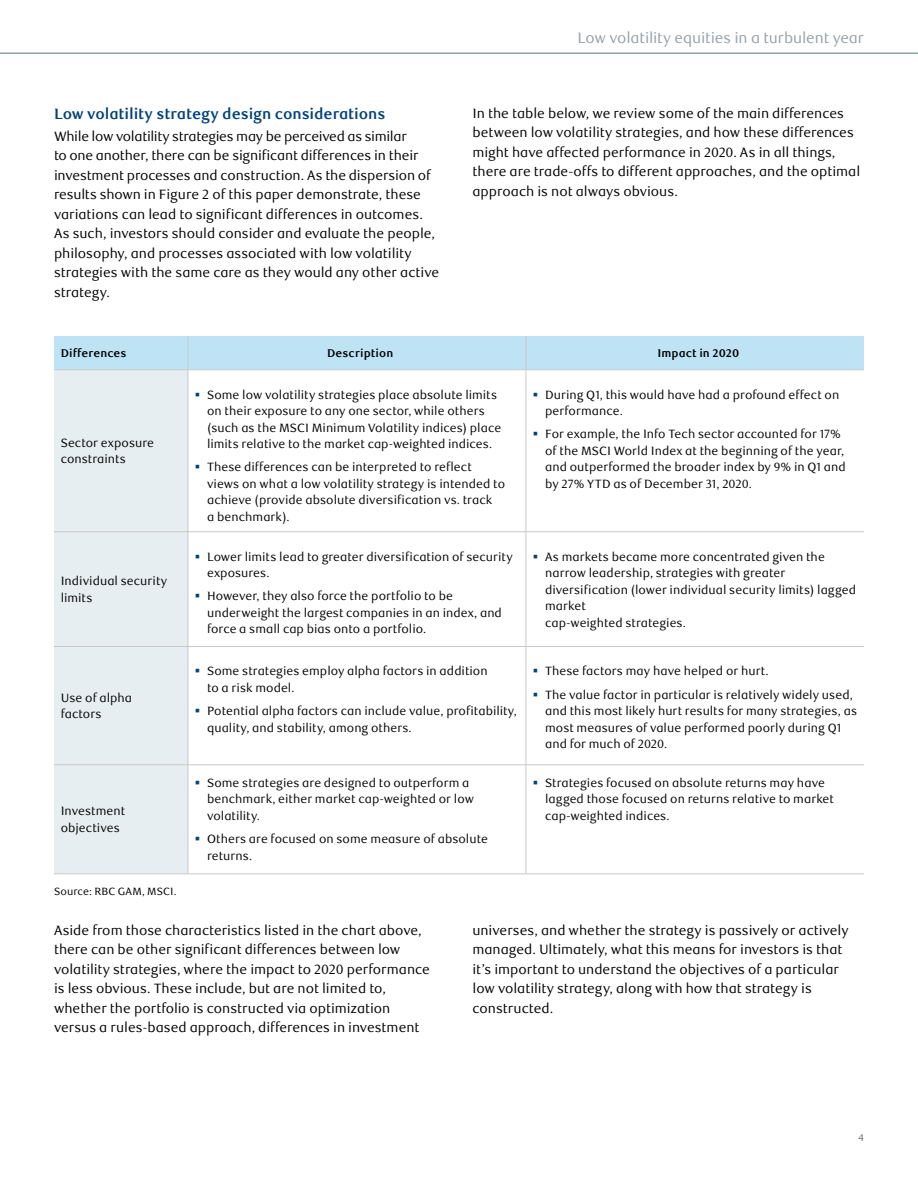
<style>
.page{position:relative;width:918px;height:1188px;background:#fff}
.page>*{position:absolute;margin:0;border:0;box-sizing:border-box;transform-origin:0 0}
.Inside_Pages_ACC_H2_Subhead{font:700 15px "RBC Text";letter-spacing:-.01em;color:#00427a}
.t1{font:15px "RBC Text";letter-spacing:-.01em;color:#95a0a9}
.Inside_Pages_ACC_P_Body{font:13.5px/19.5px "RBC Text";letter-spacing:-.005em;color:#000}
.Charts_Tables_ACC_T_Chart_Table_Text{font:12px/16.5px "RBC Text";letter-spacing:.005em;color:#000}
.Charts_Tables_ACC_T_Chart_Table_Text-2{font:700 11.25px "RBC Text";letter-spacing:.005em;color:#000}
.Charts_Tables_ACC_P_Chart_Footnotes_KL{font:10.5px "RBC Text";letter-spacing:.01em;color:#000}
.t2{font:9.75px "RBC Text";color:#6d6e71}
.s1{color:#00427a}
</style>
<div class="page">
<hr style="left:0;top:52px;width:918px;height:2px;background:#95a0a9">
<div style="left:54px;top:336px;width:810px;height:33px;background:#bde3f5"></div>
<div style="left:54px;top:370px;width:134px;height:503px;background:#e7eef1"></div>
<hr style="left:188px;top:336px;width:1px;height:34px;background:#c7c8ca">
<hr style="left:54px;top:369px;width:134px;height:1px;background:#c7c8ca">
<hr style="left:54px;top:531px;width:134px;height:1px;background:#c7c8ca">
<hr style="left:54px;top:646px;width:134px;height:1px;background:#c7c8ca">
<hr style="left:54px;top:765px;width:134px;height:1px;background:#c7c8ca">
<hr style="left:188px;top:369px;width:338px;height:1px;background:#c7c8ca">
<hr style="left:526px;top:369px;width:338px;height:1px;background:#c7c8ca">
<hr style="left:188px;top:531px;width:338px;height:1px;background:#c7c8ca">
<hr style="left:526px;top:531px;width:338px;height:1px;background:#c7c8ca">
<hr style="left:188px;top:646px;width:338px;height:1px;background:#c7c8ca">
<hr style="left:526px;top:646px;width:338px;height:1px;background:#c7c8ca">
<hr style="left:188px;top:765px;width:338px;height:1px;background:#c7c8ca">
<hr style="left:526px;top:765px;width:338px;height:1px;background:#c7c8ca">
<hr style="left:188px;top:370px;width:1px;height:162px;background:#c7c8ca">
<hr style="left:526px;top:370px;width:1px;height:162px;background:#c7c8ca">
<hr style="left:188px;top:532px;width:1px;height:114px;background:#c7c8ca">
<hr style="left:526px;top:532px;width:1px;height:114px;background:#c7c8ca">
<hr style="left:188px;top:647px;width:1px;height:118px;background:#c7c8ca">
<hr style="left:526px;top:647px;width:1px;height:118px;background:#c7c8ca">
<hr style="left:188px;top:765px;width:1px;height:108px;background:#c7c8ca">
<hr style="left:526px;top:765px;width:1px;height:108px;background:#c7c8ca">
<hr style="left:526px;top:336px;width:1px;height:34px;background:#c7c8ca">
<hr style="left:54px;top:873px;width:134px;height:1px;background:#c7c8ca">
<hr style="left:188px;top:873px;width:338px;height:1px;background:#c7c8ca">
<hr style="left:526px;top:873px;width:338px;height:1px;background:#c7c8ca">
<h2 class="Inside_Pages_ACC_H2_Subhead" style="left:54px;top:105px;width:333px">Low volatility strategy design considerations</h2>
<p class="Inside_Pages_ACC_P_Body" style="left:54px;top:127px;width:387px">While low volatility strategies may be perceived as similar<br>to one another, there can be significant differences in their investment processes and construction. As the dispersion of results shown in Figure 2 of this paper demonstrate, these variations can lead to significant differences in outcomes.<br>As such, investors should consider and evaluate the people, philosophy, and processes associated with low volatility strategies with the same care as they would any other active strategy.</p>
<p class="t1" style="left:577px;top:29px;width:288px">Low volatility equities in a turbulent year</p>
<p class="Inside_Pages_ACC_P_Body" style="left:472px;top:104px;width:389px">In the table below, we review some of the main differences between low volatility strategies, and how these differences might have affected performance in 2020. As in all things, there are trade-offs to different approaches, and the optimal approach is not always obvious.</p>
<p class="Charts_Tables_ACC_T_Chart_Table_Text-2" style="left:61px;top:346px;width:67px">Differences</p>
<p class="Charts_Tables_ACC_T_Chart_Table_Text-2" style="left:327px;top:346px;width:68px">Description</p>
<p class="Charts_Tables_ACC_T_Chart_Table_Text-2" style="left:657px;top:346px;width:83px">Impact in 2020</p>
<p class="Charts_Tables_ACC_T_Chart_Table_Text" style="left:61px;top:435px;width:95px">Sector exposure constraints</p>
<p class="Charts_Tables_ACC_T_Chart_Table_Text" style="left:61px;top:573px;width:108px">Individual security limits</p>
<p class="Charts_Tables_ACC_T_Chart_Table_Text" style="left:61px;top:690px;width:73px">Use of alpha factors</p>
<p class="Charts_Tables_ACC_T_Chart_Table_Text" style="left:61px;top:803px;width:66px">Investment objectives</p>
<p class="Charts_Tables_ACC_T_Chart_Table_Text" style="left:207px;top:387px;width:296px;text-indent:-12px"><span class="s1">▪</span> Some low volatility strategies place absolute limits on their exposure to any one sector, while others (such as the MSCI Minimum Volatility indices) place limits relative to the market cap-weighted indices.</p>
<p class="Charts_Tables_ACC_T_Chart_Table_Text" style="left:207px;top:459px;width:299px;text-indent:-12px"><span class="s1">▪</span> These differences can be interpreted to reflect views on what a low volatility strategy is intended to achieve (provide absolute diversification vs. track<br>a benchmark).</p>
<p class="Charts_Tables_ACC_T_Chart_Table_Text" style="left:207px;top:549px;width:307px;text-indent:-12px"><span class="s1">▪</span> Lower limits lead to greater diversification of security exposures.</p>
<p class="Charts_Tables_ACC_T_Chart_Table_Text" style="left:207px;top:588px;width:296px;text-indent:-12px"><span class="s1">▪</span> However, they also force the portfolio to be underweight the largest companies in an index, and force a small cap bias onto a portfolio.</p>
<p class="Charts_Tables_ACC_T_Chart_Table_Text" style="left:207px;top:663px;width:282px;text-indent:-12px"><span class="s1">▪</span> Some strategies employ alpha factors in addition to a risk model.</p>
<p class="Charts_Tables_ACC_T_Chart_Table_Text" style="left:207px;top:703px;width:311px;text-indent:-12px"><span class="s1">▪</span> Potential alpha factors can include value, profitability, quality, and stability, among others.</p>
<p class="Charts_Tables_ACC_T_Chart_Table_Text" style="left:207px;top:775px;width:268px;text-indent:-12px"><span class="s1">▪</span> Some strategies are designed to outperform a benchmark, either market cap-weighted or low volatility.</p>
<p class="Charts_Tables_ACC_T_Chart_Table_Text" style="left:207px;top:831px;width:282px;text-indent:-12px"><span class="s1">▪</span> Others are focused on some measure of absolute returns.</p>
<p class="Charts_Tables_ACC_T_Chart_Table_Text" style="left:545px;top:387px;width:296px;text-indent:-12px"><span class="s1">▪</span> During Q1, this would have had a profound effect on performance.</p>
<p class="Charts_Tables_ACC_T_Chart_Table_Text" style="left:545px;top:426px;width:302px;text-indent:-12px"><span class="s1">▪</span> For example, the Info Tech sector accounted for 17% of the MSCI World Index at the beginning of the year, and outperformed the broader index by 9% in Q1 and by 27% YTD as of December 31, 2020.</p>
<p class="Charts_Tables_ACC_T_Chart_Table_Text" style="left:545px;top:549px;width:312px;text-indent:-12px"><span class="s1">▪</span> As markets became more concentrated given the narrow leadership, strategies with greater diversification (lower individual security limits) lagged market<br>cap-weighted strategies.</p>
<p class="Charts_Tables_ACC_T_Chart_Table_Text" style="left:533px;top:663px;width:237px"><span class="s1">▪</span> These factors may have helped or hurt.</p>
<p class="Charts_Tables_ACC_T_Chart_Table_Text" style="left:545px;top:687px;width:314px;text-indent:-12px"><span class="s1">▪</span> The value factor in particular is relatively widely used, and this most likely hurt results for many strategies, as most measures of value performed poorly during Q1 and for much of 2020.</p>
<p class="Charts_Tables_ACC_T_Chart_Table_Text" style="left:545px;top:775px;width:290px;text-indent:-12px"><span class="s1">▪</span> Strategies focused on absolute returns may have lagged those focused on returns relative to market cap-weighted indices.</p>
<p class="Charts_Tables_ACC_P_Chart_Footnotes_KL" style="left:54px;top:885px;width:124px">Source: RBC GAM, MSCI.</p>
<p class="Inside_Pages_ACC_P_Body" style="left:54px;top:921px;width:378px">Aside from those characteristics listed in the chart above, there can be other significant differences between low volatility strategies, where the impact to 2020 performance is less obvious. These include, but are not limited to, whether the portfolio is constructed via optimization versus a rules-based approach, differences in investment</p>
<p class="Inside_Pages_ACC_P_Body" style="left:472px;top:921px;width:378px">universes, and whether the strategy is passively or actively managed. Ultimately, what this means for investors is that it’s important to understand the objectives of a particular low volatility strategy, along with how that strategy is constructed.</p>
<p class="t2" style="left:858px;top:1132px;width:7px">4</p>
</div>
